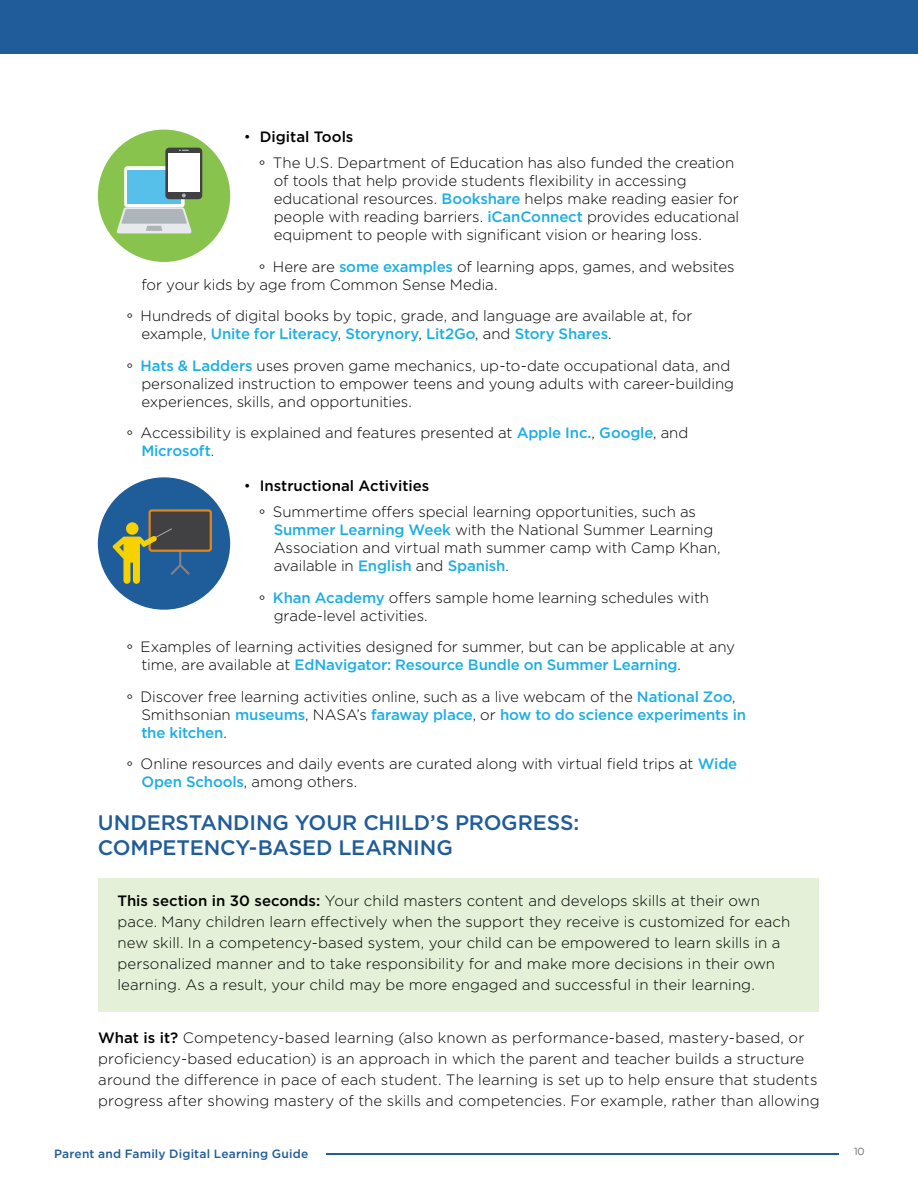
<style>
.page{position:relative;width:918px;height:1188px;background:#fff}
.page>*{position:absolute;margin:0;border:0;box-sizing:border-box;transform-origin:0 0}
.t1{font:500 21px/25.5px "Gotham";letter-spacing:-.005em;color:#1f5c99}
.Copy_in_blue_box{font:300 15px/18px "Gotham";letter-spacing:-.005em;color:#000}
.Body{font:300 15px/21px "Gotham";letter-spacing:.005em;color:#000}
.t2{font:500 15px "Gotham";color:#000}
.t3{font:500 12px "Gotham";letter-spacing:.015em;color:#1f5c99}
.t4{font:12px "Texta Alt";color:#58595b}
.s1{font-weight:300}
.s2{font-weight:500;color:#1daee4}
.s3{font-weight:500}
</style>
<div class="page">
<div style="left:0;top:0;width:918px;height:54px;background:#1f5c99"></div>
<hr style="left:326px;top:1153px;width:513px;height:2px;background:#1f5c99">
<div style="left:98px;top:878px;width:720px;height:134px;background:#e4f0d7"></div>
<div style="left:98px;top:477px;width:132px;height:133px;background:#1f5c9a;border-radius:50%"></div>
<div style="left:150px;top:510px;width:61px;height:41px;background:#414042;border-radius:2px"></div>
<div style="left:149px;top:509px;width:63px;height:43px;border:2px solid #e2881b;border-radius:2px"></div>
<div style="left:126px;top:522px;width:13px;height:13px;background:#f6d200;border-radius:50%"></div>
<svg style="left:112px;top:528px;width:80px;height:56px"></svg>
<div style="left:98px;top:130px;width:132px;height:132px;background:#88c44d;border-radius:50%"></div>
<div style="left:124px;top:166px;width:61px;height:41px;background:linear-gradient(to right,#fff,#fff);border-radius:3px"></div>
<div style="left:128px;top:170px;width:53px;height:33px;background:#56c0eb"></div>
<svg style="left:117px;top:207px;width:75px;height:26px;background:#c0cac2"></svg>
<div style="left:165px;top:148px;width:37px;height:51px;background:#414042;border-radius:4px"></div>
<div style="left:168px;top:153px;width:32px;height:39px;background:#fff"></div>
<svg style="left:182px;top:193px;width:4px;height:4px"></svg>
<p class="t2" style="left:244px;top:126px;width:111px"><span class="s1">•</span> Digital Tools</p>
<p class="Copy_in_blue_box" style="left:274px;top:154px;width:467px;text-indent:-15px">° The U.S. Department of Education has also funded the creation of tools that help provide students flexibility in accessing educational resources. <span class="s2">Bookshare</span> helps make reading easier for people with reading barriers. <span class="s2">iCanConnect</span> provides educational equipment to people with significant vision or hearing loss.</p>
<p class="Copy_in_blue_box" style="left:141px;top:257px;width:595px;text-indent:117px">° Here are <span class="s2">some examples</span> of learning apps, games, and websites for your kids by age from Common Sense Media.</p>
<p class="Copy_in_blue_box" style="left:141px;top:307px;width:553px;text-indent:-15px">° Hundreds of digital books by topic, grade, and language are available at, for example, <span class="s2">Unite for Literacy</span>, <span class="s2">Storynory</span>, <span class="s2">Lit2Go</span>, and <span class="s2">Story Shares</span>.</p>
<p class="Copy_in_blue_box" style="left:141px;top:356px;width:594px;text-indent:-15px">° <span class="s2">Hats &amp; Ladders</span> uses proven game mechanics, up-to-date occupational data, and personalized instruction to empower teens and young adults with career-building experiences, skills, and opportunities.</p>
<p class="Copy_in_blue_box" style="left:141px;top:424px;width:549px;text-indent:-15px">° Accessibility is explained and features presented at <span class="s2">Apple Inc.</span>, <span class="s2">Google</span>, and<br><span class="s2">Microsoft</span>.</p>
<p class="t2" style="left:244px;top:476px;width:187px"><span class="s1">•</span> Instructional Activities</p>
<p class="Copy_in_blue_box" style="left:274px;top:503px;width:448px;text-indent:-15px">° Summertime offers special learning opportunities, such as <span class="s2">Summer Learning Week</span> with the National Summer Learning Association and virtual math summer camp with Camp Khan, available in <span class="s2">English</span> and <span class="s2">Spanish</span>.</p>
<p class="Copy_in_blue_box" style="left:274px;top:588px;width:437px;text-indent:-15px">° <span class="s2">Khan Academy</span> offers sample home learning schedules with grade-level activities.</p>
<p class="Copy_in_blue_box" style="left:141px;top:638px;width:595px;text-indent:-15px">° Examples of learning activities designed for summer, but can be applicable at any time, are available at <span class="s2">EdNavigator: Resource Bundle on Summer Learning</span>.</p>
<p class="Copy_in_blue_box" style="left:141px;top:687px;width:606px;text-indent:-15px">° Discover free learning activities online, such as a live webcam of the <span class="s2">National Zoo</span>,<br>Smithsonian <span class="s2">museums</span>, NASA’s <span class="s2">faraway place</span>, or <span class="s2">how to do science experiments in the kitchen</span>.</p>
<p class="Copy_in_blue_box" style="left:141px;top:755px;width:598px;text-indent:-15px">° Online resources and daily events are curated along with virtual field trips at <span class="s2">Wide<br>Open Schools</span>, among others.</p>
<h2 class="t1" style="left:98px;top:809px;width:483px">UNDERSTANDING YOUR CHILD’S PROGRESS:<br>COMPETENCY-BASED LEARNING</h2>
<p class="Copy_in_blue_box" style="left:117px;top:890px;width:674px;line-height:21px"><span class="s3">This section in 30 seconds:</span> Your child masters content and develops skills at their own pace. Many children learn effectively when the support they receive is customized for each new skill. In a competency-based system, your child can be empowered to learn skills in a personalized manner and to take responsibility for and make more decisions in their own learning. As a result, your child may be more engaged and successful in their learning.</p>
<p class="Body" style="left:98px;top:1027px;width:723px"><span class="s3">What is it?</span> Competency-based learning (also known as performance-based, mastery-based, or proficiency-based education) is an approach in which the parent and teacher builds a structure around the difference in pace of each student. The learning is set up to help ensure that students progress after showing mastery of the skills and competencies. For example, rather than allowing</p>
<p class="t3" style="left:54px;top:1146px;width:256px">Parent and Family Digital Learning Guide</p>
<p class="t4" style="left:854px;top:1145px;width:12px">10</p>
</div>
